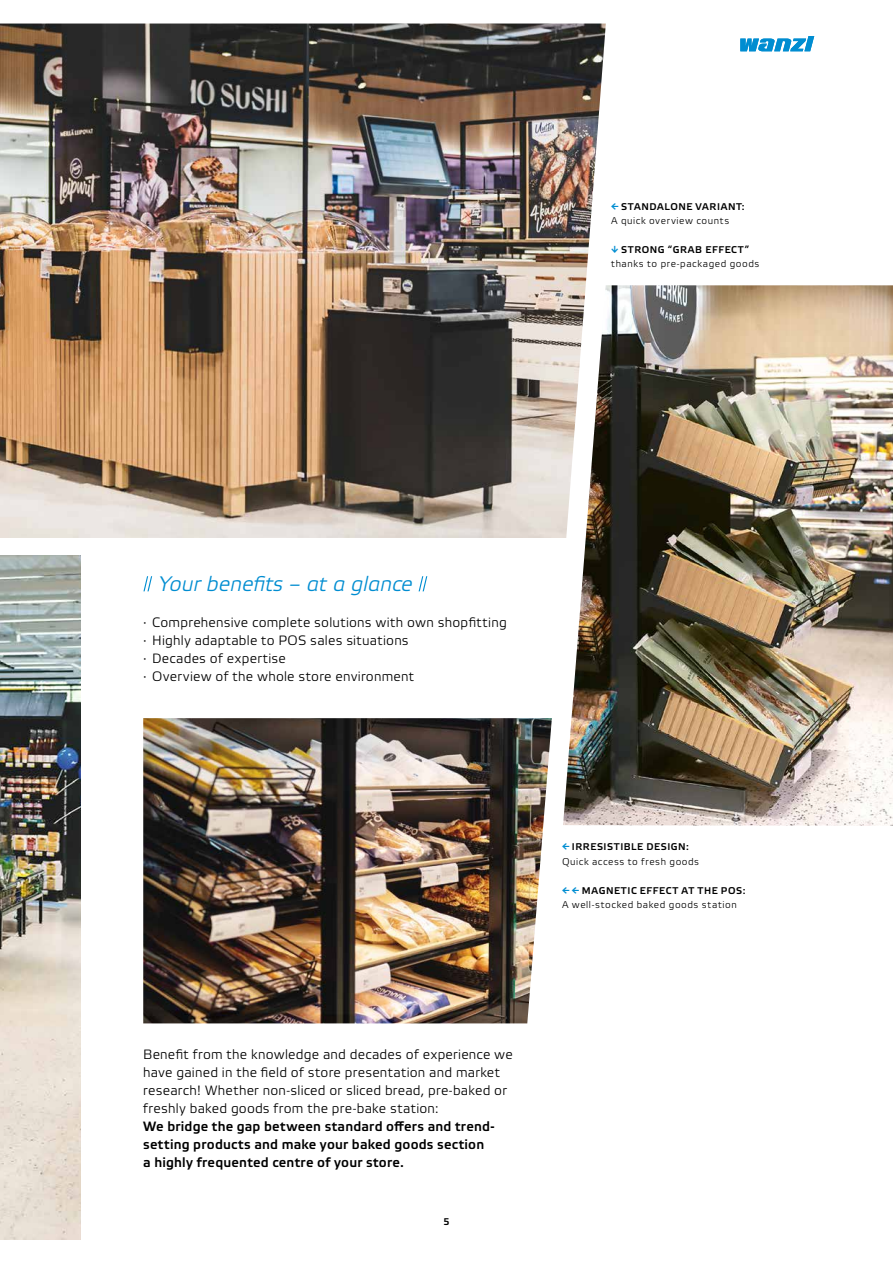
<style>
.page{position:relative;width:893px;height:1263px;background:#fff}
.page>*{position:absolute;margin:0;border:0;box-sizing:border-box;transform-origin:0 0}
.t1{font:italic 300 21px "Wanzl Etelka";color:#008dd1}
.t2{font:300 13.5px/18px "Wanzl Etelka";letter-spacing:.015em;color:#000}
.t3{font:500 13.5px/18px "Wanzl Etelka";letter-spacing:.015em;color:#000}
.t4{font:300 9.75px/14.4px "Wanzl Etelka";letter-spacing:.06em;color:#000}
.t5{font:500 9.75px "Wanzl Etelka";color:#000}
.s1{font-weight:500;color:#008dd1}
.s2{font-weight:500}
</style>
<div class="page">
<img style="left:0;top:555px;width:81px;height:684px">
<svg style="left:740px;top:36px;width:74px;height:15px"></svg>
<img style="left:0;top:24px;width:606px;height:514px">
<img style="left:563px;top:285px;width:330px;height:541px">
<img style="left:143px;top:718px;width:409px;height:305px">
<svg style="left:143px;top:576px;width:9px;height:15px"></svg>
<svg style="left:419px;top:576px;width:8px;height:15px"></svg>
<p class="t4" style="left:611px;top:200px;width:135px"><span class="s1">←</span> <span class="s2">STANDALONE VARIANT:<br></span>A quick overview counts</p>
<p class="t4" style="left:611px;top:243px;width:150px"><span class="s1">↓</span> <span class="s2">STRONG “GRAB EFFECT” </span>thanks to pre-packaged goods</p>
<h1 class="t1" style="left:158px;top:572px;width:256px">Your benefits – at a glance</h1>
<p class="t2" style="left:143px;top:614px;width:365px">· Comprehensive complete solutions with own shopfitting · Highly adaptable to POS sales situations<br>· Decades of expertise<br>· Overview of the whole store environment</p>
<p class="t4" style="left:562px;top:840px;width:139px"><span class="s1">←</span> <span class="s2">IRRESISTIBLE DESIGN:<br></span>Quick access to fresh goods</p>
<p class="t4" style="left:562px;top:883px;width:185px"><span class="s1">← ←</span> <span class="s2">MAGNETIC EFFECT AT THE POS:<br></span>A well-stocked baked goods station</p>
<p class="t2" style="left:143px;top:1046px;width:371px">Benefit from the knowledge and decades of experience we have gained in the field of store presentation and market research! Whether non-sliced or sliced bread, pre-baked or freshly baked goods from the pre-bake station:</p>
<p class="t3" style="left:143px;top:1118px;width:353px">We bridge the gap between standard offers and trend&shy;setting products and make your baked goods section a highly frequented centre of your store.</p>
<p class="t5" style="left:443px;top:1215px;width:8px">5</p>
</div>
